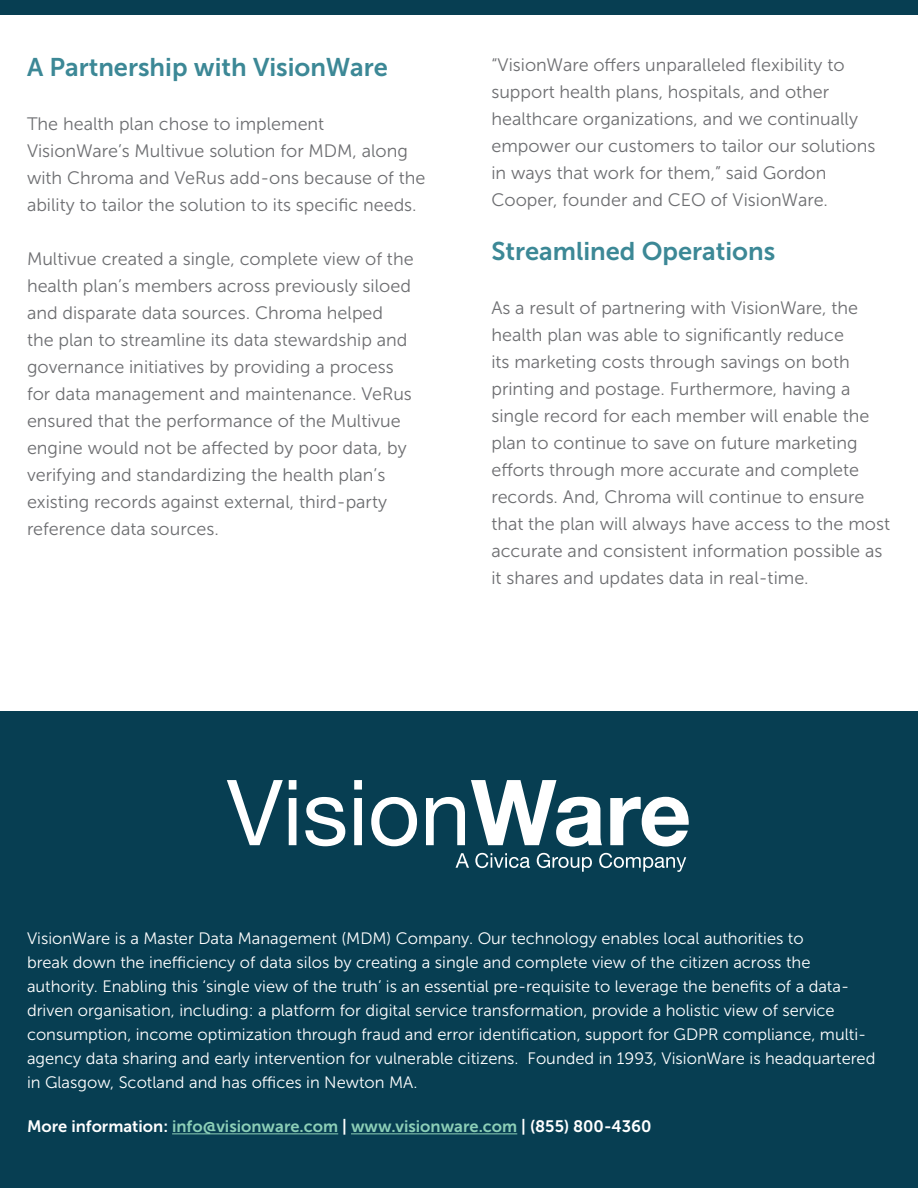
<style>
.page{position:relative;width:918px;height:1188px;background:#fff}
.page>*{position:absolute;margin:0;border:0;box-sizing:border-box;transform-origin:0 0}
.t1{font:91.2px "Helvetica Neue LT Std";color:#fff}
.t2{font:25.5px "Museo Sans 700";color:#3c8896}
.t3{font:18px/27px "Museo Sans 300";color:#6d6e71}
.t4{font:16.5px/24px "Museo Sans 300";color:#fff}
.t5{font:16.5px "Museo Sans 700";color:#8ccfb7}
.s1{font-weight:700}
.s2{color:#fff}
</style>
<div class="page">
<div style="left:0;top:0;width:918px;height:15px;background:#073e52"></div>
<div style="left:0;top:712px;width:918px;height:476px;background:#073e52"></div>
<hr style="left:172px;top:1133px;width:166px;height:1px;background:#8ccfb7">
<hr style="left:351px;top:1133px;width:166px;height:1px;background:#8ccfb7">
<svg style="left:456px;top:853px;width:13px;height:15px"></svg>
<svg style="left:475px;top:853px;width:55px;height:15px"></svg>
<svg style="left:537px;top:853px;width:55px;height:19px"></svg>
<svg style="left:599px;top:853px;width:87px;height:19px"></svg>
<h2 class="t2" style="left:27px;top:53px;width:362px">A Partnership with VisionWare</h2>
<p class="t3" style="left:27px;top:111px;width:400px">The health plan chose to implement VisionWare’s Multivue solution for MDM, along with Chroma and VeRus add-ons because of the ability to tailor the solution to its specific needs.</p>
<p class="t3" style="left:27px;top:246px;width:388px">Multivue created a single, complete view of the health plan’s members across previously siloed and disparate data sources. Chroma helped the plan to streamline its data stewardship and governance initiatives by providing a process for data management and maintenance. VeRus ensured that the performance of the Multivue engine would not be affected by poor data, by verifying and standardizing the health plan’s existing records against external, third-party reference data sources.</p>
<p class="t3" style="left:491px;top:51px;width:386px">“VisionWare offers unparalleled flexibility to support health plans, hospitals, and other healthcare organizations, and we continually empower our customers to tailor our solutions in ways that work for them,” said Gordon Cooper, founder and CEO of VisionWare.</p>
<h2 class="t2" style="left:491px;top:237px;width:285px">Streamlined Operations</h2>
<p class="t3" style="left:491px;top:294px;width:400px">As a result of partnering with VisionWare, the health plan was able to significantly reduce<br>its marketing costs through savings on both printing and postage. Furthermore, having a single record for each member will enable the plan to continue to save on future marketing efforts through more accurate and complete records. And, Chroma will continue to ensure that the plan will always have access to the most accurate and consistent information possible as it shares and updates data in real-time.</p>
<h1 class="t1" style="left:227px;top:758px;width:466px">Vision<span class="s1">Ware</span></h1>
<p class="t4" style="left:27px;top:927px;width:850px">VisionWare is a Master Data Management (MDM) Company. Our technology enables local authorities to<br>break down the inefficiency of data silos by creating a single and complete view of the citizen across the authority. Enabling this ‘single view of the truth’ is an essential pre-requisite to leverage the benefits of a data&shy;driven organisation, including: a platform for digital service transformation, provide a holistic view of service consumption, income optimization through fraud and error identification, support for GDPR compliance, multi&shy;agency data sharing and early intervention for vulnerable citizens. Founded in 1993, VisionWare is headquartered in Glasgow, Scotland and has offices in Newton MA.</p>
<p class="t5" style="left:27px;top:1117px;width:626px"><span class="s2">More information:</span> info@visionware.com <span class="s2">|</span> www.visionware.com <span class="s2">| (855) 800-4360</span></p>
</div>
